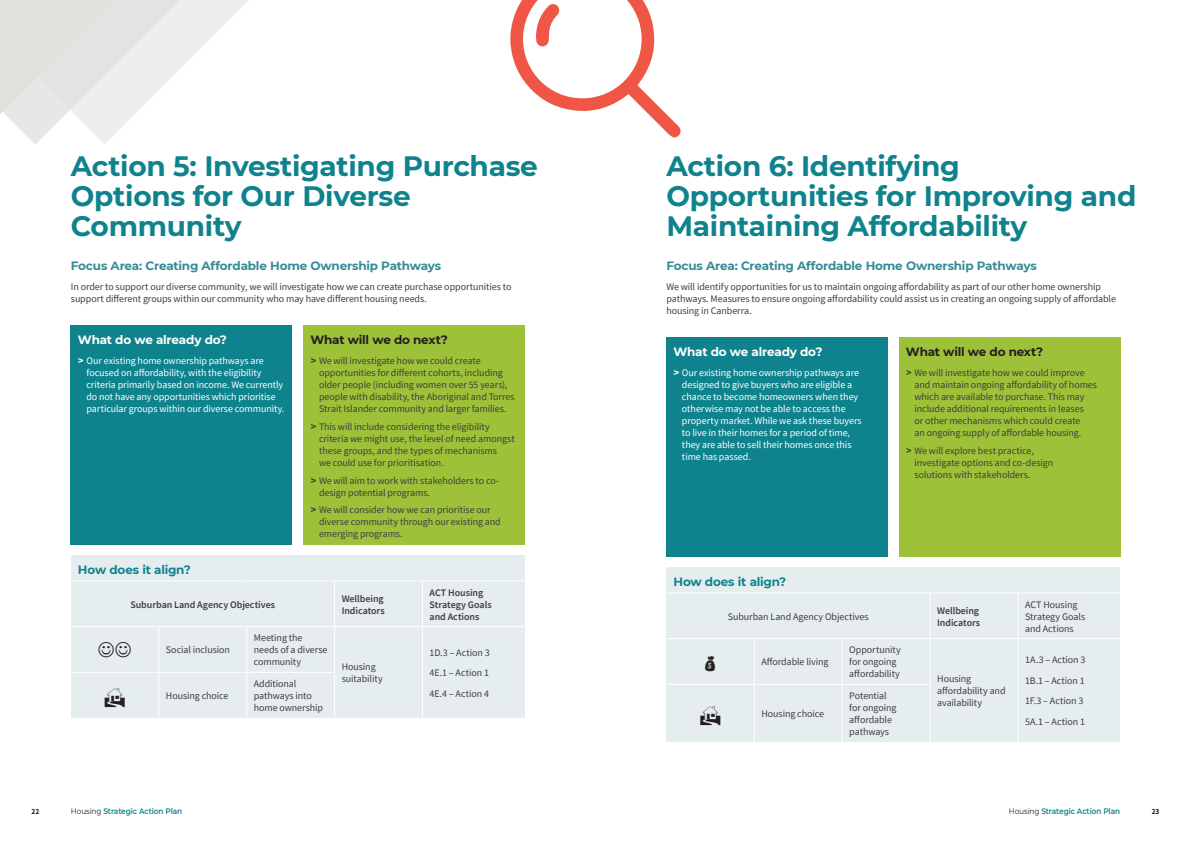
<style>
.page{position:relative;width:1191px;height:842px;background:#fff}
.page>*{position:absolute;margin:0;border:0;box-sizing:border-box;transform-origin:0 0}
.H1{font:700 28px/30px "Montserrat";letter-spacing:-.01em;color:#0f838d}
.Body_Copy{font:700 12px "Montserrat";letter-spacing:-.015em;color:#348c96}
.Body_Copy-2{font:700 12px "Montserrat";letter-spacing:-.02em;color:#fff}
.Body_Copy-3{font:700 12px "Montserrat";letter-spacing:-.02em;color:#231f20}
.Body_Copy-4{font:700 12px "Montserrat";letter-spacing:-.015em;color:#0f838d}
.Body_Copy-5{font:10px/12px "Source Sans Pro";letter-spacing:-.01em;color:#3e3e3f}
.t1{font:10px/12px "Source Sans Pro";letter-spacing:-.01em;color:#fff}
.Body_Copy-6{font:600 10px/12px "Source Sans Pro";letter-spacing:-.005em;color:#3e3e3f}
.t2{font:600 8px "Montserrat";letter-spacing:-.01em;color:#0f838d;scale:.92 1}
.t3{font:700 8px "Source Sans Pro";color:#231f20;scale:.92 1}
.s1{font-family:"Montserrat";font-weight:700}
.s2{font-weight:400;color:#231f20}
</style>
<div class="page">
<svg style="left:0;top:0;width:249px;height:144px"></svg>
<div style="left:666px;top:567px;width:454px;height:175px;background:#e6edef"></div>
<hr style="left:666px;top:593px;width:88px;height:1px;background:#fff">
<hr style="left:754px;top:593px;width:88px;height:1px;background:#fff">
<hr style="left:842px;top:593px;width:88px;height:1px;background:#fff">
<hr style="left:930px;top:593px;width:88px;height:1px;background:#fff">
<hr style="left:930px;top:593px;width:1px;height:45px;background:#fff">
<hr style="left:1018px;top:593px;width:102px;height:1px;background:#fff">
<hr style="left:1017px;top:593px;width:1px;height:45px;background:#fff">
<hr style="left:666px;top:638px;width:88px;height:1px;background:#fff">
<hr style="left:754px;top:638px;width:88px;height:1px;background:#fff">
<hr style="left:754px;top:639px;width:1px;height:45px;background:#fff">
<hr style="left:842px;top:638px;width:88px;height:1px;background:#fff">
<hr style="left:842px;top:639px;width:1px;height:45px;background:#fff">
<hr style="left:930px;top:638px;width:88px;height:1px;background:#fff">
<hr style="left:930px;top:639px;width:1px;height:45px;background:#fff">
<hr style="left:1018px;top:638px;width:102px;height:1px;background:#fff">
<hr style="left:1017px;top:639px;width:1px;height:45px;background:#fff">
<hr style="left:666px;top:684px;width:88px;height:1px;background:#fff">
<hr style="left:754px;top:684px;width:88px;height:1px;background:#fff">
<hr style="left:754px;top:685px;width:1px;height:57px;background:#fff">
<hr style="left:842px;top:684px;width:88px;height:1px;background:#fff">
<hr style="left:842px;top:685px;width:1px;height:57px;background:#fff">
<hr style="left:930px;top:685px;width:1px;height:57px;background:#fff">
<hr style="left:1017px;top:684px;width:1px;height:58px;background:#fff">
<div style="left:899px;top:337px;width:221px;height:219px;background:#9ec13a"></div>
<div style="left:666px;top:337px;width:221px;height:219px;background:#0f838d"></div>
<div style="left:303px;top:325px;width:221px;height:219px;background:#9ec13a"></div>
<div style="left:71px;top:325px;width:221px;height:219px;background:#0f838d"></div>
<svg style="left:510px;top:0;width:171px;height:137px"></svg>
<div style="left:71px;top:555px;width:453px;height:163px;background:#e6edef"></div>
<hr style="left:71px;top:581px;width:88px;height:1px;background:#fff">
<hr style="left:159px;top:581px;width:88px;height:1px;background:#fff">
<hr style="left:247px;top:581px;width:87px;height:1px;background:#fff">
<hr style="left:334px;top:581px;width:88px;height:1px;background:#fff">
<hr style="left:334px;top:581px;width:1px;height:45px;background:#fff">
<hr style="left:422px;top:581px;width:102px;height:1px;background:#fff">
<hr style="left:422px;top:581px;width:1px;height:45px;background:#fff">
<hr style="left:71px;top:626px;width:88px;height:1px;background:#fff">
<hr style="left:159px;top:626px;width:88px;height:1px;background:#fff">
<hr style="left:158px;top:627px;width:1px;height:45px;background:#fff">
<hr style="left:247px;top:626px;width:87px;height:1px;background:#fff">
<hr style="left:246px;top:627px;width:1px;height:45px;background:#fff">
<hr style="left:334px;top:626px;width:88px;height:1px;background:#fff">
<hr style="left:334px;top:627px;width:1px;height:45px;background:#fff">
<hr style="left:422px;top:626px;width:102px;height:1px;background:#fff">
<hr style="left:422px;top:627px;width:1px;height:45px;background:#fff">
<hr style="left:71px;top:672px;width:88px;height:1px;background:#fff">
<hr style="left:159px;top:672px;width:88px;height:1px;background:#fff">
<hr style="left:158px;top:673px;width:1px;height:45px;background:#fff">
<hr style="left:247px;top:672px;width:88px;height:1px;background:#fff">
<hr style="left:246px;top:673px;width:1px;height:45px;background:#fff">
<hr style="left:334px;top:673px;width:1px;height:45px;background:#fff">
<hr style="left:422px;top:672px;width:1px;height:46px;background:#fff">
<h1 class="H1" style="left:71px;top:149px;width:468px">Action 5: Investigating Purchase<br>Options for Our Diverse<br>Community</h1>
<p class="Body_Copy" style="left:71px;top:257px;width:372px">Focus Area: Creating Affordable Home Ownership Pathways</p>
<p class="Body_Copy-5" style="left:71px;top:281px;width:442px">In order to support our diverse community, we will investigate how we can create purchase opportunities to support different groups within our community who may have different housing needs.</p>
<p class="Body_Copy-2" style="left:78px;top:331px;width:150px">What do we already do?</p>
<p class="t1" style="left:86px;top:355px;width:199px;text-indent:-9px"><span class="s1">&gt;</span> Our existing home ownership pathways are focused on affordability, with the eligibility criteria primarily based on income. We currently do not have any opportunities which prioritise particular groups within our diverse community.</p>
<p class="Body_Copy-3" style="left:310px;top:331px;width:139px">What will we do next?</p>
<p class="Body_Copy-5" style="left:319px;top:355px;width:197px;text-indent:-9px"><span class="s1">&gt;</span> We will investigate how we could create opportunities for different cohorts, including older people (including women over 55 years), people with disability, the Aboriginal and Torres Strait Islander community and larger families.</p>
<p class="Body_Copy-5" style="left:319px;top:420px;width:197px;text-indent:-9px"><span class="s1">&gt;</span> This will include considering the eligibility criteria we might use, the level of need amongst these groups, and the types of mechanisms<br>we could use for prioritisation.</p>
<p class="Body_Copy-5" style="left:319px;top:474px;width:182px;text-indent:-9px"><span class="s1">&gt;</span> We will aim to work with stakeholders to co&shy;design potential programs.</p>
<p class="Body_Copy-5" style="left:319px;top:504px;width:183px;text-indent:-9px"><span class="s1">&gt;</span> We will consider how we can prioritise our diverse community through our existing and emerging programs.</p>
<p class="Body_Copy-4" style="left:78px;top:561px;width:114px">How does it align?</p>
<p class="Body_Copy-6" style="left:130px;top:598px;width:146px">Suburban Land Agency Objectives</p>
<p class="Body_Copy-6" style="left:342px;top:592px;width:45px">Wellbeing<br>Indicators</p>
<p class="Body_Copy-6" style="left:429px;top:586px;width:64px">ACT Housing<br>Strategy Goals and Actions</p>
<p class="Body_Copy-5" style="left:166px;top:644px;width:66px">Social inclusion</p>
<p class="Body_Copy-5" style="left:254px;top:632px;width:75px">Meeting the needs of a diverse community</p>
<p class="Body_Copy-5" style="left:429px;top:646px;width:62px">1D.3 – Action 3</p>
<p class="Body_Copy-5" style="left:429px;top:667px;width:61px">4E.1 – Action 1</p>
<p class="Body_Copy-5" style="left:342px;top:661px;width:42px">Housing suitability</p>
<p class="Body_Copy-5" style="left:254px;top:677px;width:71px">Additional pathways into home ownership</p>
<p class="Body_Copy-5" style="left:166px;top:689px;width:64px">Housing choice</p>
<p class="Body_Copy-5" style="left:429px;top:687px;width:61px">4E.4 – Action 4</p>
<h1 class="H1" style="left:666px;top:149px;width:471px">Action 6: Identifying<br>Opportunities for Improving and<br>Maintaining Affordability</h1>
<p class="Body_Copy" style="left:666px;top:257px;width:372px">Focus Area: Creating Affordable Home Ownership Pathways</p>
<p class="Body_Copy-5" style="left:666px;top:281px;width:451px">We will identify opportunities for us to maintain ongoing affordability as part of our other home ownership pathways. Measures to ensure ongoing affordability could assist us in creating an ongoing supply of affordable housing in Canberra.</p>
<p class="Body_Copy-2" style="left:673px;top:343px;width:150px">What do we already do?</p>
<p class="t1" style="left:682px;top:367px;width:181px;text-indent:-9px"><span class="s1">&gt;</span> Our existing home ownership pathways are designed to give buyers who are eligible a chance to become homeowners when they otherwise may not be able to access the property market. While we ask these buyers to live in their homes for a period of time, they are able to sell their homes once this time has passed.</p>
<p class="Body_Copy-3" style="left:906px;top:343px;width:139px">What will we do next?</p>
<p class="Body_Copy-5" style="left:914px;top:367px;width:184px;text-indent:-9px"><span class="s1">&gt;</span> We will investigate how we could improve and maintain ongoing affordability of homes which are available to purchase. This may include additional requirements in leases<br>or other mechanisms which could create<br>an ongoing supply of affordable housing.</p>
<p class="Body_Copy-5" style="left:914px;top:444px;width:140px;text-indent:-9px"><span class="s1">&gt;</span> We will explore best practice, investigate options and co-design solutions with stakeholders.</p>
<p class="Body_Copy-4" style="left:673px;top:573px;width:114px">How does it align?</p>
<p class="Body_Copy-5" style="left:728px;top:610px;width:142px">Suburban Land Agency Objectives</p>
<p class="Body_Copy-6" style="left:937px;top:604px;width:45px">Wellbeing<br>Indicators</p>
<p class="Body_Copy-5" style="left:1025px;top:598px;width:62px">ACT Housing<br>Strategy Goals and Actions</p>
<p class="Body_Copy-5" style="left:761px;top:656px;width:69px">Affordable living</p>
<p class="Body_Copy-5" style="left:849px;top:644px;width:53px">Opportunity for ongoing affordability</p>
<p class="Body_Copy-5" style="left:1025px;top:654px;width:62px">1A.3 – Action 3</p>
<p class="Body_Copy-5" style="left:1025px;top:674px;width:61px">1B.1 – Action 1</p>
<p class="Body_Copy-5" style="left:1025px;top:695px;width:60px">1F.3 – Action 3</p>
<p class="Body_Copy-5" style="left:1025px;top:715px;width:61px">5A.1 – Action 1</p>
<p class="Body_Copy-5" style="left:937px;top:673px;width:70px">Housing affordability and availability</p>
<p class="Body_Copy-5" style="left:849px;top:689px;width:49px">Potential for ongoing affordable pathways</p>
<p class="Body_Copy-5" style="left:761px;top:707px;width:64px">Housing choice</p>
<p class="t3" style="left:32px;top:805px;width:10px">22</p>
<p class="t2" style="left:71px;top:805px;width:122px"><span class="s2">Housing</span> Strategic Action Plan</p>
<p class="t2" style="left:1008px;top:805px;width:122px"><span class="s2">Housing</span> Strategic Action Plan</p>
<p class="t3" style="left:1151px;top:805px;width:10px">23</p>
</div>
